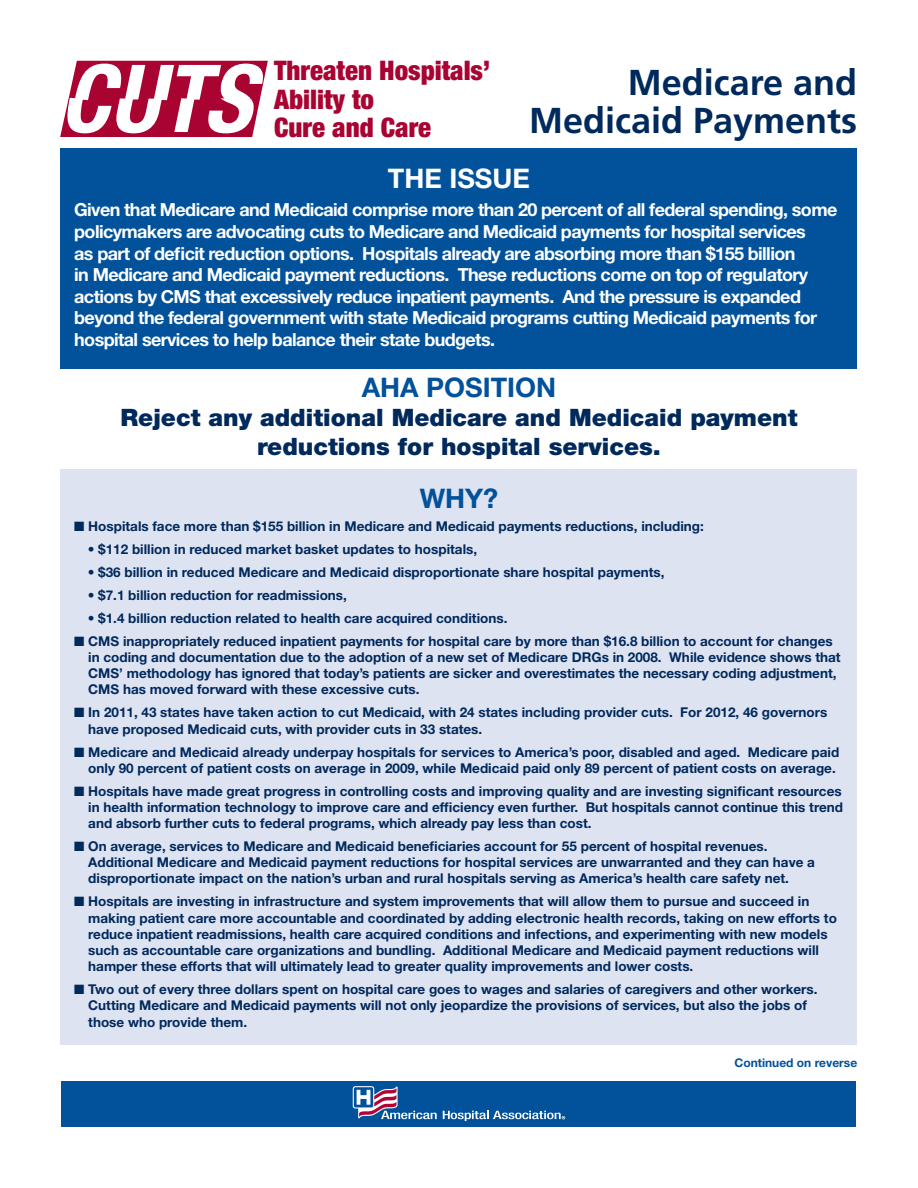
<style>
.page{position:relative;width:918px;height:1188px;background:#fff}
.page>*{position:absolute;margin:0;border:0;box-sizing:border-box;transform-origin:0 0}
.t1{font:700 36px/37.5px "Frutiger";color:#00295c;text-align:right}
.t2{font:900 condensed 27px/28.5px "Helvetica Neue LT Std";color:#a90332}
.t3{font:700 27px "Helvetica Neue LT Std";color:#01529b}
.t4{font:700 27px "Helvetica Neue LT Std";color:#fff}
.t5{font:900 24px/28.8px "Helvetica Neue LT Std";color:#00295c;text-align:center}
.t6{font:700 18px/21.6px "Helvetica Neue LT Std";letter-spacing:-.035em;color:#fff}
.t7{font:700 13.5px/16.2px "Helvetica Neue LT Std";color:#00295c}
.t8{font:700 12px "Helvetica Neue LT Std";color:#01529b}
</style>
<div class="page">
<div style="left:62px;top:1081px;width:794px;height:45px;background:#01529b"></div>
<svg style="left:353px;top:1086px;width:84px;height:33px"></svg>
<svg style="left:443px;top:1111px;width:122px;height:10px"></svg>
<svg style="left:60px;top:61px;width:208px;height:76px"></svg>
<div style="left:61px;top:148px;width:796px;height:221px;background:#01529b"></div>
<div style="left:61px;top:469px;width:796px;height:575px;background:#dee3f1"></div>
<p class="t2" style="left:274px;top:56px;width:218px">Threaten Hospitals’<br>Ability to<br>Cure and Care</p>
<p class="t1" style="left:529px;top:64px;width:330px">Medicare and<br>Medicaid Payments</p>
<p class="t4" style="left:388px;top:162px;width:144px">THE ISSUE</p>
<p class="t6" style="left:74px;top:199px;width:765px">Given that Medicare and Medicaid comprise more than 20 percent of all federal spending, some policymakers are advocating cuts to Medicare and Medicaid payments for hospital services<br>as part of deficit reduction options. Hospitals already are absorbing more than $155 billion<br>in Medicare and Medicaid payment reductions. These reductions come on top of regulatory actions by CMS that excessively reduce inpatient payments. And the pressure is expanded beyond the federal government with state Medicaid programs cutting Medicaid payments for hospital services to help balance their state budgets.</p>
<p class="t3" style="left:362px;top:371px;width:196px">AHA POSITION</p>
<p class="t5" style="left:121px;top:403px;width:678px">Reject any additional Medicare and Medicaid payment reductions for hospital services.</p>
<p class="t3" style="left:420px;top:482px;width:80px">WHY?</p>
<p class="t7" style="left:74px;top:518px;width:631px">■ Hospitals face more than $155 billion in Medicare and Medicaid payments reductions, including:</p>
<p class="t7" style="left:88px;top:541px;width:391px">• $112 billion in reduced market basket updates to hospitals,</p>
<p class="t7" style="left:88px;top:564px;width:578px">• $36 billion in reduced Medicare and Medicaid disproportionate share hospital payments,</p>
<p class="t7" style="left:88px;top:587px;width:261px">• $7.1 billion reduction for readmissions,</p>
<p class="t7" style="left:88px;top:610px;width:421px">• $1.4 billion reduction related to health care acquired conditions.</p>
<p class="t7" style="left:88px;top:633px;width:754px;text-indent:-14px">■ CMS inappropriately reduced inpatient payments for hospital care by more than $16.8 billion to account for changes in coding and documentation due to the adoption of a new set of Medicare DRGs in 2008. While evidence shows that CMS’ methodology has ignored that today’s patients are sicker and overestimates the necessary coding adjustment, CMS has moved forward with these excessive cuts.</p>
<p class="t7" style="left:88px;top:704px;width:741px;text-indent:-14px">■ In 2011, 43 states have taken action to cut Medicaid, with 24 states including provider cuts. For 2012, 46 governors have proposed Medicaid cuts, with provider cuts in 33 states.</p>
<p class="t7" style="left:74px;top:743px;width:767px;text-align:right">■ Medicare and Medicaid already underpay hospitals for services to America’s poor, disabled and aged. Medicare paid only 90 percent of patient costs on average in 2009, while Medicaid paid only 89 percent of patient costs on average.</p>
<p class="t7" style="left:88px;top:783px;width:756px;text-align:justify;text-indent:-14px">■ Hospitals have made great progress in controlling costs and improving quality and are investing significant resources in health information technology to improve care and efficiency even further. But hospitals cannot continue this trend and absorb further cuts to federal programs, which already pay less than cost.</p>
<p class="t7" style="left:88px;top:838px;width:728px;text-indent:-14px">■ On average, services to Medicare and Medicaid beneficiaries account for 55 percent of hospital revenues.<br>Additional Medicare and Medicaid payment reductions for hospital services are unwarranted and they can have a disproportionate impact on the nation’s urban and rural hospitals serving as America’s health care safety net.</p>
<p class="t7" style="left:88px;top:893px;width:750px;text-indent:-14px">■ Hospitals are investing in infrastructure and system improvements that will allow them to pursue and succeed in making patient care more accountable and coordinated by adding electronic health records, taking on new efforts to reduce inpatient readmissions, health care acquired conditions and infections, and experimenting with new models such as accountable care organizations and bundling. Additional Medicare and Medicaid payment reductions will hamper these efforts that will ultimately lead to greater quality improvements and lower costs.</p>
<p class="t7" style="left:88px;top:981px;width:731px;text-indent:-14px">■ Two out of every three dollars spent on hospital care goes to wages and salaries of caregivers and other workers.<br>Cutting Medicare and Medicaid payments will not only jeopardize the provisions of services, but also the jobs of those who provide them.</p>
<p class="t8" style="left:735px;top:1056px;width:124px">Continued on reverse</p>
</div>
